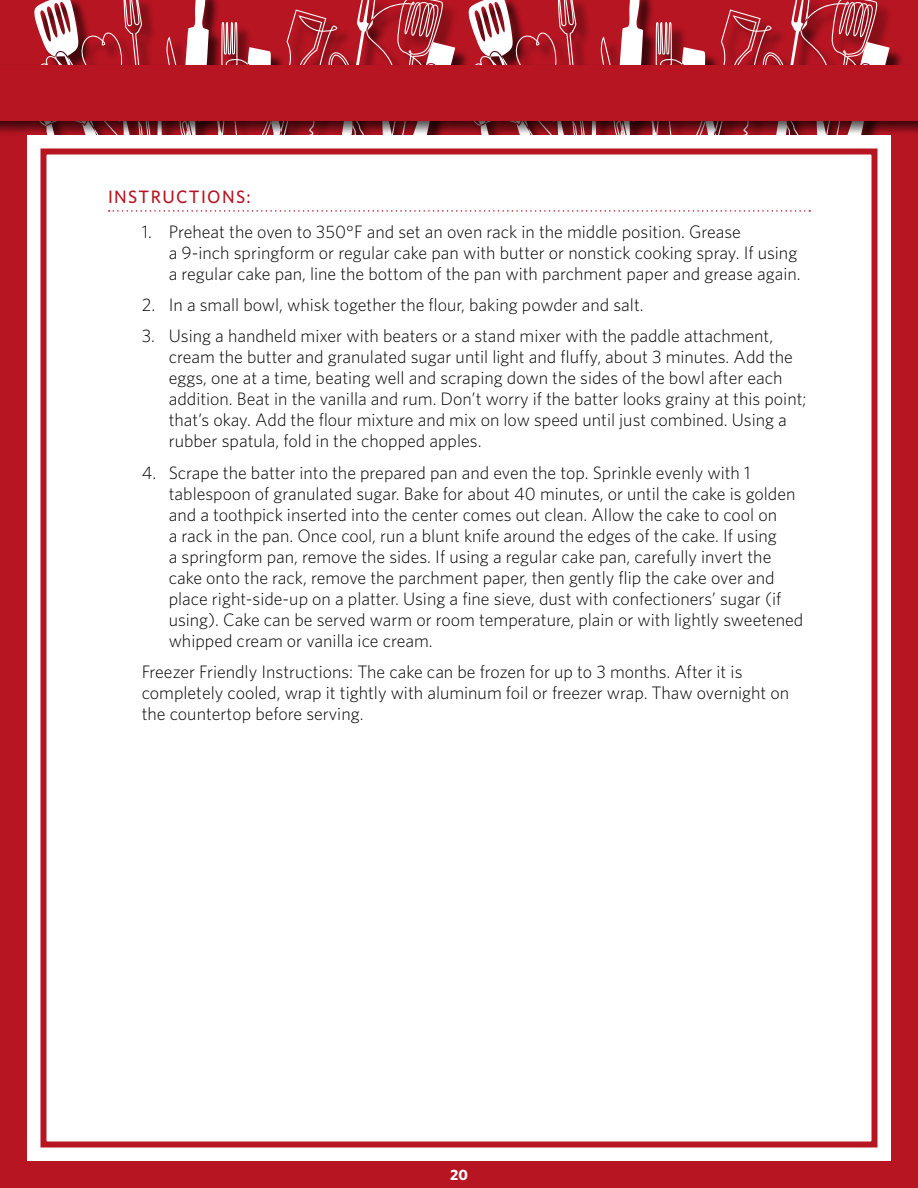
<style>
.page{position:relative;width:918px;height:1188px;background:#b71522}
.page>*{position:absolute;margin:0;border:0;box-sizing:border-box;transform-origin:0 0}
.t1{font:300 18px/21px "Whitney";color:#000}
.t2{font:500 18px "Whitney";letter-spacing:.075em;color:#b71522}
.t3{font:700 15px "Whitney";color:#fff}
</style>
<div class="page">
<svg style="left:34px;top:0;width:859px;height:63px"></svg>
<div style="left:27px;top:135px;width:864px;height:1026px;background:#fff"></div>
<div style="left:40px;top:148px;width:838px;height:1000px;background:#fff;border:6px solid #b71522"></div>
<div style="left:0;top:63px;width:918px;height:73px;background:#000;opacity:.64"></div>
<div style="left:0;top:65px;width:918px;height:56px;background:#b71522"></div>
<svg style="left:109px;top:210px;width:701px;height:2px"></svg>
<p class="t2" style="left:108px;top:186px;width:144px">INSTRUCTIONS:</p>
<p class="t1" style="left:169px;top:221px;width:633px;text-indent:-27px">1. Preheat the oven to 350°F and set an oven rack in the middle position. Grease<br>a 9-inch springform or regular cake pan with butter or nonstick cooking spray. If using a regular cake pan, line the bottom of the pan with parchment paper and grease again.</p>
<p class="t1" style="left:142px;top:294px;width:503px">2. In a small bowl, whisk together the flour, baking powder and salt.</p>
<p class="t1" style="left:169px;top:325px;width:639px;text-indent:-27px">3. Using a handheld mixer with beaters or a stand mixer with the paddle attachment, cream the butter and granulated sugar until light and fluffy, about 3 minutes. Add the eggs, one at a time, beating well and scraping down the sides of the bowl after each addition. Beat in the vanilla and rum. Don’t worry if the batter looks grainy at this point; that’s okay. Add the flour mixture and mix on low speed until just combined. Using a rubber spatula, fold in the chopped apples.</p>
<p class="t1" style="left:169px;top:462px;width:636px;text-indent:-27px">4. Scrape the batter into the prepared pan and even the top. Sprinkle evenly with 1 tablespoon of granulated sugar. Bake for about 40 minutes, or until the cake is golden and a toothpick inserted into the center comes out clean. Allow the cake to cool on<br>a rack in the pan. Once cool, run a blunt knife around the edges of the cake. If using<br>a springform pan, remove the sides. If using a regular cake pan, carefully invert the cake onto the rack, remove the parchment paper, then gently flip the cake over and place right-side-up on a platter. Using a fine sieve, dust with confectioners’ sugar (if using). Cake can be served warm or room temperature, plain or with lightly sweetened whipped cream or vanilla ice cream.</p>
<p class="t1" style="left:142px;top:661px;width:649px">Freezer Friendly Instructions: The cake can be frozen for up to 3 months. After it is completely cooled, wrap it tightly with aluminum foil or freezer wrap. Thaw overnight on the countertop before serving.</p>
<p class="t3" style="left:450px;top:1165px;width:19px">20</p>
</div>
